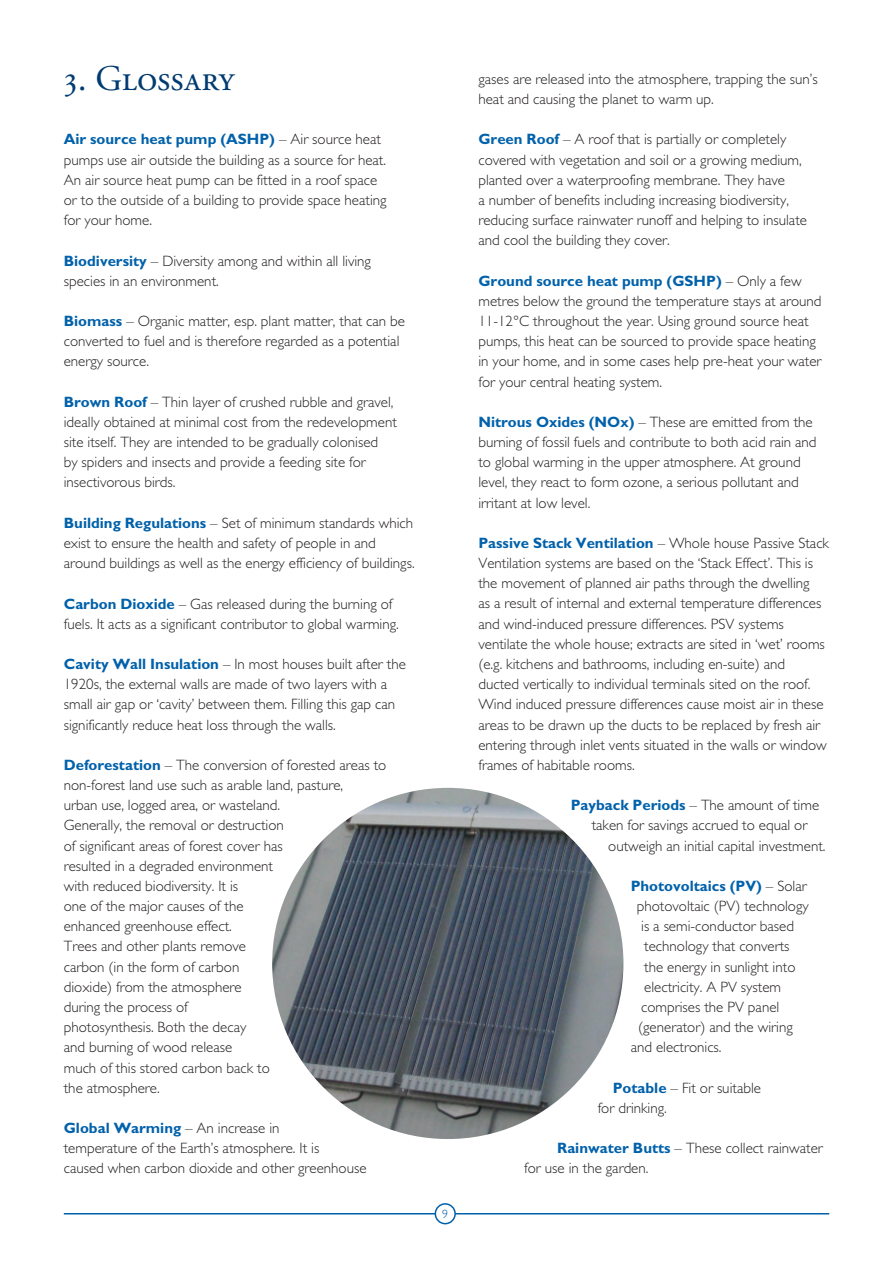
<style>
.page{position:relative;width:893px;height:1263px;background:#fff}
.page>*{position:absolute;margin:0;border:0;box-sizing:border-box;transform-origin:0 0}
.t1{font:36px "Adobe Garamond Regular SC";letter-spacing:-.005em;color:#003b71}
.t2{font:300 15px/20.1px "Gill Sans";color:#231f20}
.t3{font:700 15px "Gill Sans";color:#0161aa}
.t4{font:300 12px "Gill Sans";color:#0161aa}
.s1{font-weight:700;color:#0161aa}
.s2{font-weight:300;color:#231f20}
</style>
<div class="page">
<hr style="left:64px;top:1213px;width:765px;height:2px;background:#0161aa">
<img style="left:272px;top:788px;width:351px;height:351px;border-radius:50%">
<div style="left:435px;top:1204px;width:20px;height:20px;background:#fff;border-radius:50%"></div>
<div style="left:435px;top:1203px;width:21px;height:21px;border:2px solid #0161aa;border-radius:50%"></div>
<p class="t1" style="left:64px;top:64px;width:172px">3. Glossary</p>
<p class="t2" style="left:64px;top:131px;width:324px"><span class="s1">Air source heat pump (ASHP)</span> – Air source heat pumps use air outside the building as a source for heat.<br>An air source heat pump can be fitted in a roof space or to the outside of a building to provide space heating for your home.</p>
<p class="t2" style="left:64px;top:252px;width:309px"><span class="s1">Biodiversity</span> – Diversity among and within all living species in an environment.</p>
<p class="t2" style="left:64px;top:313px;width:343px"><span class="s1">Biomass</span> – Organic matter, esp. plant matter, that can be converted to fuel and is therefore regarded as a potential energy source.</p>
<p class="t2" style="left:64px;top:393px;width:335px"><span class="s1">Brown Roof</span> – Thin layer of crushed rubble and gravel, ideally obtained at minimal cost from the redevelopment site itself. They are intended to be gradually colonised<br>by spiders and insects and provide a feeding site for insectivorous birds.</p>
<p class="t2" style="left:64px;top:514px;width:352px"><span class="s1">Building Regulations</span> – Set of minimum standards which exist to ensure the health and safety of people in and around buildings as well as the energy efficiency of buildings.</p>
<p class="t2" style="left:64px;top:595px;width:336px"><span class="s1">Carbon Dioxide</span> – Gas released during the burning of fuels. It acts as a significant contributor to global warming.</p>
<p class="t2" style="left:64px;top:656px;width:344px"><span class="s1">Cavity Wall Insulation</span> – In most houses built after the 1920s, the external walls are made of two layers with a small air gap or ‘cavity’ between them. Filling this gap can significantly reduce heat loss through the walls.</p>
<p class="t2" style="left:64px;top:756px;width:324px"><span class="s1">Deforestation</span> – The conversion of forested areas to non-forest land use such as arable land, pasture,</p>
<p class="t2" style="left:478px;top:70px;width:341px">gases are released into the atmosphere, trapping the sun’s heat and causing the planet to warm up.</p>
<p class="t2" style="left:478px;top:131px;width:330px"><span class="s1">Green Roof</span> – A roof that is partially or completely covered with vegetation and soil or a growing medium, planted over a waterproofing membrane. They have<br>a number of benefits including increasing biodiversity, reducing surface rainwater runoff and helping to insulate and cool the building they cover.</p>
<p class="t2" style="left:478px;top:272px;width:345px"><span class="s1">Ground source heat pump (GSHP)</span> – Only a few metres below the ground the temperature stays at around 11-12°C throughout the year. Using ground source heat pumps, this heat can be sourced to provide space heating in your home, and in some cases help pre-heat your water for your central heating system.</p>
<p class="t2" style="left:478px;top:413px;width:340px"><span class="s1">Nitrous Oxides (NOx)</span> – These are emitted from the burning of fossil fuels and contribute to both acid rain and to global warming in the upper atmosphere. At ground level, they react to form ozone, a serious pollutant and irritant at low level.</p>
<p class="t2" style="left:478px;top:535px;width:352px"><span class="s1">Passive Stack Ventilation</span> – Whole house Passive Stack Ventilation systems are based on the ‘Stack Effect’. This is the movement of planned air paths through the dwelling<br>as a result of internal and external temperature differences and wind-induced pressure differences. PSV systems ventilate the whole house; extracts are sited in ‘wet’ rooms</p>
<p class="t2" style="left:478px;top:655px;width:350px">(e.g. kitchens and bathrooms, including en-suite) and ducted vertically to individual terminals sited on the roof.<br>Wind induced pressure differences cause moist air in these areas to be drawn up the ducts to be replaced by fresh air entering through inlet vents situated in the walls or window frames of habitable rooms.</p>
<p class="t2" style="left:64px;top:797px;width:218px">urban use, logged area, or wasteland.</p>
<p class="t2" style="left:571px;top:797px;width:250px"><span class="s1">Payback Periods</span> – The amount of time</p>
<p class="t2" style="left:64px;top:817px;width:222px">Generally, the removal or destruction</p>
<p class="t2" style="left:592px;top:817px;width:217px">taken for savings accrued to equal or</p>
<p class="t2" style="left:64px;top:837px;width:220px">of significant areas of forest cover has</p>
<p class="t2" style="left:608px;top:837px;width:219px">outweigh an initial capital investment.</p>
<p class="t2" style="left:64px;top:857px;width:211px">resulted in a degraded environment with reduced biodiversity. It is</p>
<p class="t3" style="left:631px;top:881px;width:178px">Photovoltaics (PV) <span class="s2">– Solar</span></p>
<p class="t2" style="left:64px;top:898px;width:181px">one of the major causes of the</p>
<p class="t2" style="left:637px;top:898px;width:174px">photovoltaic (PV) technology</p>
<p class="t2" style="left:64px;top:918px;width:170px">enhanced greenhouse effect.</p>
<p class="t2" style="left:641px;top:918px;width:154px">is a semi-conductor based</p>
<p class="t2" style="left:64px;top:938px;width:184px">Trees and other plants remove</p>
<p class="t2" style="left:644px;top:938px;width:147px">technology that converts</p>
<p class="t2" style="left:64px;top:958px;width:177px">carbon (in the form of carbon</p>
<p class="t2" style="left:644px;top:958px;width:153px">the energy in sunlight into</p>
<p class="t2" style="left:64px;top:978px;width:179px">dioxide) from the atmosphere</p>
<p class="t2" style="left:644px;top:978px;width:138px">electricity. A PV system</p>
<p class="t2" style="left:64px;top:999px;width:126px">during the process of</p>
<p class="t2" style="left:641px;top:999px;width:140px">comprises the PV panel</p>
<p class="t2" style="left:64px;top:1019px;width:184px">photosynthesis. Both the decay</p>
<p class="t2" style="left:638px;top:1019px;width:156px">(generator) and the wiring</p>
<p class="t2" style="left:64px;top:1039px;width:170px">and burning of wood release</p>
<p class="t2" style="left:631px;top:1039px;width:92px">and electronics.</p>
<p class="t2" style="left:64px;top:1059px;width:207px">much of this stored carbon back to the atmosphere.</p>
<p class="t2" style="left:64px;top:1120px;width:257px"><span class="s1">Global Warming</span> – An increase in temperature of the Earth’s atmosphere. It is</p>
<p class="t2" style="left:613px;top:1079px;width:150px"><span class="s1">Potable</span> – Fit or suitable</p>
<p class="t2" style="left:598px;top:1099px;width:71px">for drinking.</p>
<p class="t2" style="left:557px;top:1140px;width:267px"><span class="s1">Rainwater Butts</span> – These collect rainwater</p>
<p class="t2" style="left:64px;top:1160px;width:304px">caused when carbon dioxide and other greenhouse</p>
<p class="t2" style="left:524px;top:1160px;width:126px">for use in the garden.</p>
<p class="t4" style="left:442px;top:1210px;width:7px">9</p>
</div>
